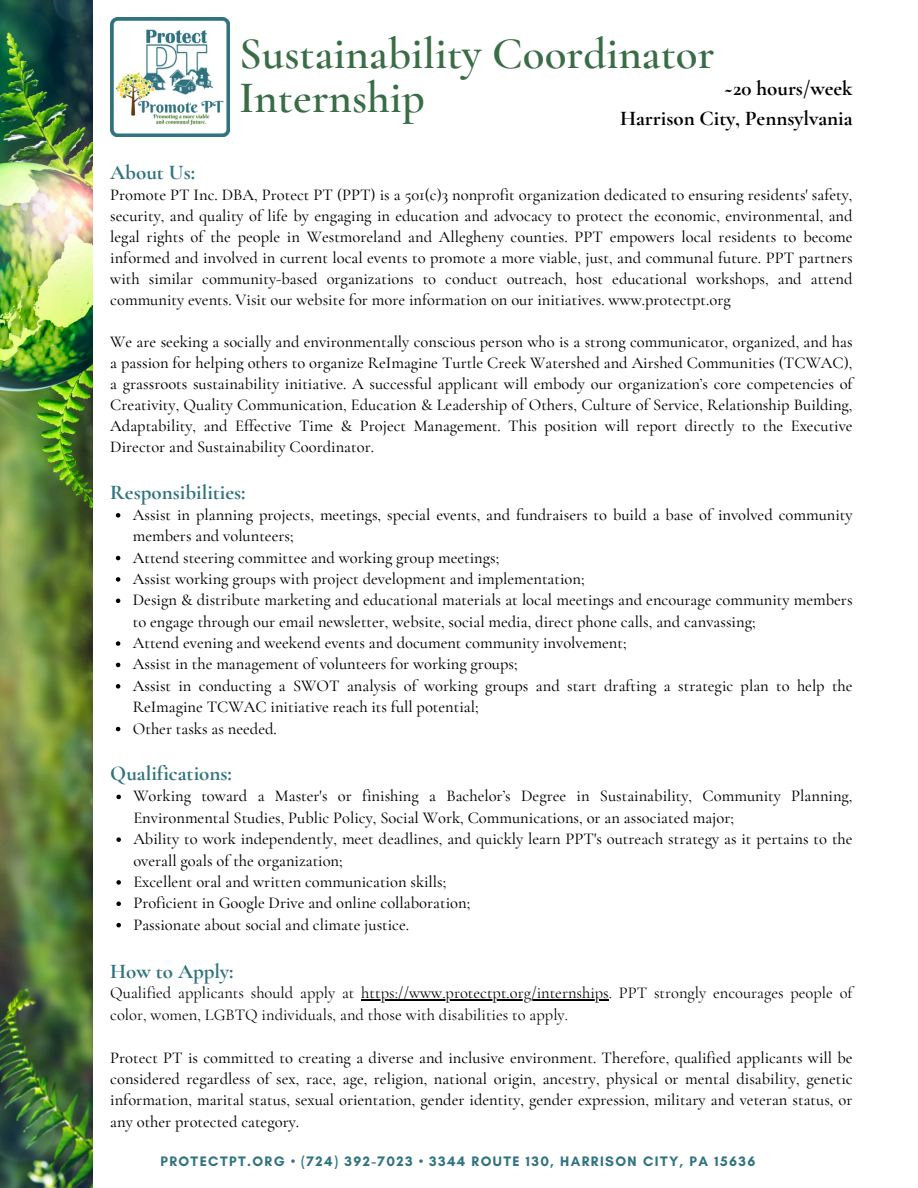
<style>
.page{position:relative;width:918px;height:1188px;background:#fff}
.page>*{position:absolute;margin:0;border:0;box-sizing:border-box;transform-origin:0 0}
.t1{font:600 45px/43.8px "Cormorant Garamond";color:#396d46}
.t2{font:700 21px "Cormorant Garamond";color:#31737f}
.t3{font:700 21px/29.2px "Cormorant Garamond";color:#000;text-align:right}
.t4{font:500 16.5px/21px "Cormorant Garamond";color:#000}
.t5{font:16.5px "Cormorant Garamond";color:#000}
.t6{font:700 13.95px "Glacial Indifference";letter-spacing:.1em;color:#31737f}
</style>
<div class="page">
<img style="left:0;top:0;width:92px;height:1188px">
<img style="left:110px;top:18px;width:120px;height:119px">
<svg style="left:116px;top:513px;width:4px;height:5px"></svg>
<svg style="left:116px;top:556px;width:4px;height:4px"></svg>
<svg style="left:116px;top:577px;width:4px;height:5px"></svg>
<svg style="left:116px;top:599px;width:4px;height:4px"></svg>
<svg style="left:116px;top:641px;width:4px;height:5px"></svg>
<svg style="left:116px;top:663px;width:4px;height:4px"></svg>
<svg style="left:116px;top:684px;width:4px;height:5px"></svg>
<svg style="left:116px;top:727px;width:4px;height:4px"></svg>
<svg style="left:116px;top:795px;width:5px;height:4px"></svg>
<svg style="left:116px;top:837px;width:5px;height:5px"></svg>
<svg style="left:116px;top:880px;width:5px;height:5px"></svg>
<svg style="left:116px;top:902px;width:5px;height:4px"></svg>
<svg style="left:116px;top:923px;width:5px;height:4px"></svg>
<hr style="left:361px;top:1000px;width:248px;height:1px;background:#000">
<p class="t2" style="left:110px;top:159px;width:86px">About Us:</p>
<p class="t1" style="left:239px;top:32px;width:477px">Sustainability Coordinator<br>Internship</p>
<p class="t3" style="left:620px;top:74px;width:234px">~20 hours/week<br>Harrison City, Pennsylvania</p>
<p class="t4" style="left:110px;top:184px;width:744px;text-align:justify">Promote PT Inc. DBA, Protect PT (PPT) is a 501(c)3 nonprofit organization dedicated to ensuring residents' safety, security, and quality of life by engaging in education and advocacy to protect the economic, environmental, and legal rights of the people in Westmoreland and Allegheny counties. PPT empowers local residents to become informed and involved in current local events to promote a more viable, just, and communal future. PPT partners with similar community-based organizations to conduct outreach, host educational workshops, and attend community events. Visit our website for more information on our initiatives. www.protectpt.org</p>
<p class="t4" style="left:110px;top:331px;width:744px;text-align:justify">We are seeking a socially and environmentally conscious person who is a strong communicator, organized, and has a passion for helping others to organize ReImagine Turtle Creek Watershed and Airshed Communities (TCWAC), a grassroots sustainability initiative. A successful applicant will embody our organization’s core competencies of Creativity, Quality Communication, Education &amp; Leadership of Others, Culture of Service, Relationship Building, Adaptability, and Effective Time &amp; Project Management. This position will report directly to the Executive Director and Sustainability Coordinator.</p>
<h1 class="t2" style="left:110px;top:480px;width:137px">Responsibilities:</h1>
<h2 class="t4" style="left:133px;top:504px;width:721px">Assist in planning projects, meetings, special events, and fundraisers to build a base of involved community members and volunteers;</h2>
<h2 class="t4" style="left:133px;top:547px;width:368px">Attend steering committee and working group meetings;</h2>
<h3 class="t4" style="left:133px;top:568px;width:453px">Assist working groups with project development and implementation;</h3>
<h3 class="t4" style="left:133px;top:589px;width:721px">Design &amp; distribute marketing and educational materials at local meetings and encourage community members to engage through our email newsletter, website, social media, direct phone calls, and canvassing;</h3>
<h2 class="t4" style="left:133px;top:632px;width:495px">Attend evening and weekend events and document community involvement;</h2>
<p class="t4" style="left:133px;top:654px;width:386px">Assist in the management of volunteers for working groups;</p>
<p class="t4" style="left:133px;top:675px;width:721px">Assist in conducting a SWOT analysis of working groups and start drafting a strategic plan to help the<br>ReImagine TCWAC initiative reach its full potential;</p>
<p class="t4" style="left:133px;top:718px;width:146px">Other tasks as needed.</p>
<p class="t2" style="left:110px;top:761px;width:123px">Qualifications:</p>
<p class="t4" style="left:133px;top:785px;width:721px">Working toward a Master's or finishing a Bachelor’s Degree in Sustainability, Community Planning,<br>Environmental Studies, Public Policy, Social Work, Communications, or an associated major;</p>
<p class="t4" style="left:133px;top:828px;width:721px">Ability to work independently, meet deadlines, and quickly learn PPT's outreach strategy as it pertains to the overall goals of the organization;</p>
<p class="t4" style="left:133px;top:871px;width:315px">Excellent oral and written communication skills;</p>
<p class="t4" style="left:133px;top:893px;width:339px">Proficient in Google Drive and online collaboration;</p>
<h2 class="t4" style="left:133px;top:914px;width:277px">Passionate about social and climate justice.</h2>
<h3 class="t2" style="left:110px;top:958px;width:125px">How to Apply:</h3>
<p class="t5" style="left:110px;top:983px;width:744px">Qualified applicants should apply at https://www.protectpt.org/internships. PPT strongly encourages people of</p>
<h2 class="t5" style="left:110px;top:1005px;width:459px">color, women, LGBTQ individuals, and those with disabilities to apply.</h2>
<h2 class="t4" style="left:110px;top:1047px;width:744px">Protect PT is committed to creating a diverse and inclusive environment. Therefore, qualified applicants will be</h2>
<h4 class="t4" style="left:110px;top:1068px;width:744px;text-align:justify">considered regardless of sex, race, age, religion, national origin, ancestry, physical or mental disability, genetic information, marital status, sexual orientation, gender identity, gender expression, military and veteran status, or any other protected category.</h4>
<p class="t6" style="left:160px;top:1153px;width:596px">PROTECTPT.ORG • (724) 392-7023 • 3344 ROUTE 130, HARRISON CITY, PA 15636</p>
</div>
